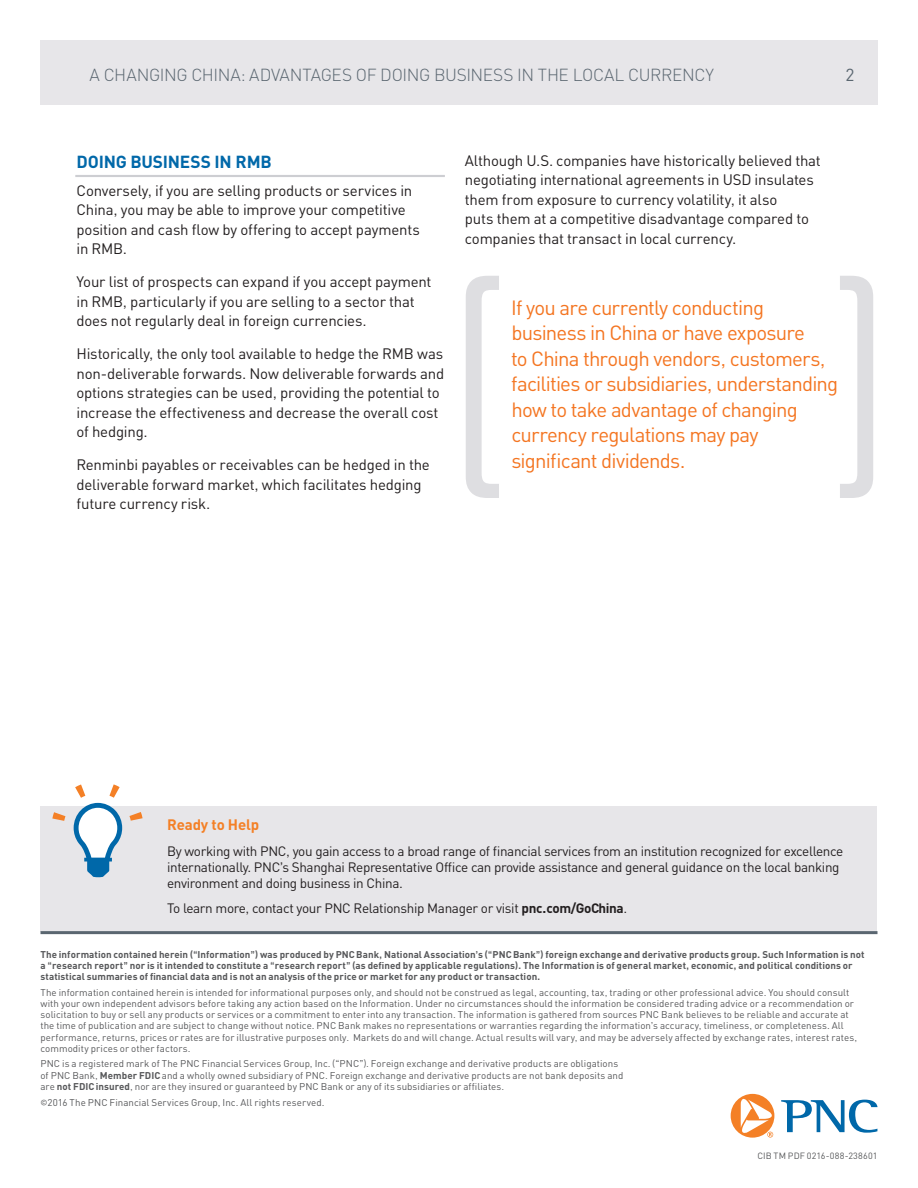
<style>
.page{position:relative;width:918px;height:1188px;background:#fff}
.page>*{position:absolute;margin:0;border:0;box-sizing:border-box;transform-origin:0 0}
.Paragraph_Style_1{font:20.4px/25.5px "PNC Sans";letter-spacing:-.04em;color:#f47521}
.Paragraph_Style_1-2{font:300 17.25px "PNC Sans";letter-spacing:-.025em;color:#5a6670}
.t1{font:700 17.25px "PNC Sans";letter-spacing:-.01em;color:#0068a9}
.t2{font:17.25px "PNC Sans";color:#5a6670}
.t3{font:15px/19.5px "PNC Sans";letter-spacing:-.015em;color:#231f20}
.t4{font:700 15px "PNC Sans";letter-spacing:-.01em;color:#f48026}
.t5{font:13.5px/16.2px "PNC Sans";letter-spacing:-.025em;color:#231f20}
.DARKBLUE_BULLET{font:9.75px/11.2px "PNC Sans";letter-spacing:.005em;color:#57585a}
.DARKBLUE_BULLET-2{font:700 9.75px/11.2px "PNC Sans";letter-spacing:.005em;color:#57585a}
.DARKBLUE_BULLET-3{font:9px "PNC Sans";letter-spacing:.02em;color:#57585a}
.s1{font-weight:700}
</style>
<div class="page">
<div style="left:40px;top:40px;width:838px;height:65px;background:#e7e6e9"></div>
<hr style="left:75px;top:175px;width:370px;height:2px;background:#cdced2">
<svg style="left:466px;top:276px;width:33px;height:222px"></svg>
<svg style="left:840px;top:276px;width:33px;height:222px"></svg>
<svg style="left:781px;top:1100px;width:97px;height:33px"></svg>
<svg style="left:731px;top:1094px;width:43px;height:44px"></svg>
<div style="left:40px;top:806px;width:838px;height:126px;background:#e7e6e9"></div>
<svg style="left:52px;top:784px;width:91px;height:94px"></svg>
<hr style="left:40px;top:931px;width:838px;height:3px;background:#5a6670">
<p class="Paragraph_Style_1-2" style="left:90px;top:64px;width:626px">A CHANGING CHINA: ADVANTAGES OF DOING BUSINESS IN THE LOCAL CURRENCY</p>
<p class="t2" style="left:845px;top:64px;width:11px">2</p>
<p class="t1" style="left:77px;top:150px;width:197px">DOING BUSINESS IN RMB</p>
<p class="t3" style="left:77px;top:180px;width:345px">Conversely, if you are selling products or services in China, you may be able to improve your competitive position and cash flow by offering to accept payments in RMB.</p>
<p class="t3" style="left:77px;top:272px;width:357px">Your list of prospects can expand if you accept payment in RMB, particularly if you are selling to a sector that does not regularly deal in foreign currencies.</p>
<p class="t3" style="left:77px;top:344px;width:369px">Historically, the only tool available to hedge the RMB was non-deliverable forwards. Now deliverable forwards and options strategies can be used, providing the potential to increase the effectiveness and decrease the overall cost of hedging.</p>
<p class="t3" style="left:77px;top:455px;width:355px">Renminbi payables or receivables can be hedged in the deliverable forward market, which facilitates hedging future currency risk.</p>
<p class="t3" style="left:465px;top:150px;width:358px">Although U.S. companies have historically believed that negotiating international agreements in USD insulates them from exposure to currency volatility, it also<br>puts them at a competitive disadvantage compared to companies that transact in local currency.</p>
<p class="Paragraph_Style_1" style="left:511px;top:294px;width:329px">If you are currently conducting business in China or have exposure<br>to China through vendors, customers, facilities or subsidiaries, understanding how to take advantage of changing currency regulations may pay significant dividends.</p>
<p class="t4" style="left:167px;top:815px;width:94px">Ready to Help</p>
<p class="t5" style="left:167px;top:842px;width:678px">By working with PNC, you gain access to a broad range of financial services from an institution recognized for excellence internationally. PNC’s Shanghai Representative Office can provide assistance and general guidance on the local banking environment and doing business in China.</p>
<p class="t5" style="left:167px;top:900px;width:462px">To learn more, contact your PNC Relationship Manager or visit <span class="s1">pnc.com/GoChina</span>.</p>
<p class="DARKBLUE_BULLET-2" style="left:40px;top:948px;width:826px">The information contained herein (“Information”) was produced by PNC Bank, National Association’s (“PNC Bank”) foreign exchange and derivative products group. Such Information is not a “research report” nor is it intended to constitute a “research report” (as defined by applicable regulations). The Information is of general market, economic, and political conditions or statistical summaries of financial data and is not an analysis of the price or market for any product or transaction.</p>
<p class="DARKBLUE_BULLET" style="left:40px;top:986px;width:818px">The information contained herein is intended for informational purposes only, and should not be construed as legal, accounting, tax, trading or other professional advice. You should consult with your own independent advisors before taking any action based on the Information. Under no circumstances should the information be considered trading advice or a recommendation or solicitation to buy or sell any products or services or a commitment to enter into any transaction. The information is gathered from sources PNC Bank believes to be reliable and accurate at the time of publication and are subject to change without notice. PNC Bank makes no representations or warranties regarding the information’s accuracy, timeliness, or completeness. All performance, returns, prices or rates are for illustrative purposes only. Markets do and will change. Actual results will vary, and may be adversely affected by exchange rates, interest rates, commodity prices or other factors.</p>
<p class="DARKBLUE_BULLET" style="left:40px;top:1058px;width:584px">PNC is a registered mark of The PNC Financial Services Group, Inc. (“PNC”). Foreign exchange and derivative products are obligations of PNC Bank, <span class="s1">Member FDIC</span> and a wholly owned subsidiary of PNC. Foreign exchange and derivative products are not bank deposits and are <span class="s1">not FDIC insured</span>, nor are they insured or guaranteed by PNC Bank or any of its subsidiaries or affiliates.</p>
<p class="DARKBLUE_BULLET" style="left:40px;top:1096px;width:285px">©2016 The PNC Financial Services Group, Inc. All rights reserved.</p>
<p class="DARKBLUE_BULLET-3" style="left:757px;top:1151px;width:122px">CIB TM PDF 0216-088-238601</p>
</div>
